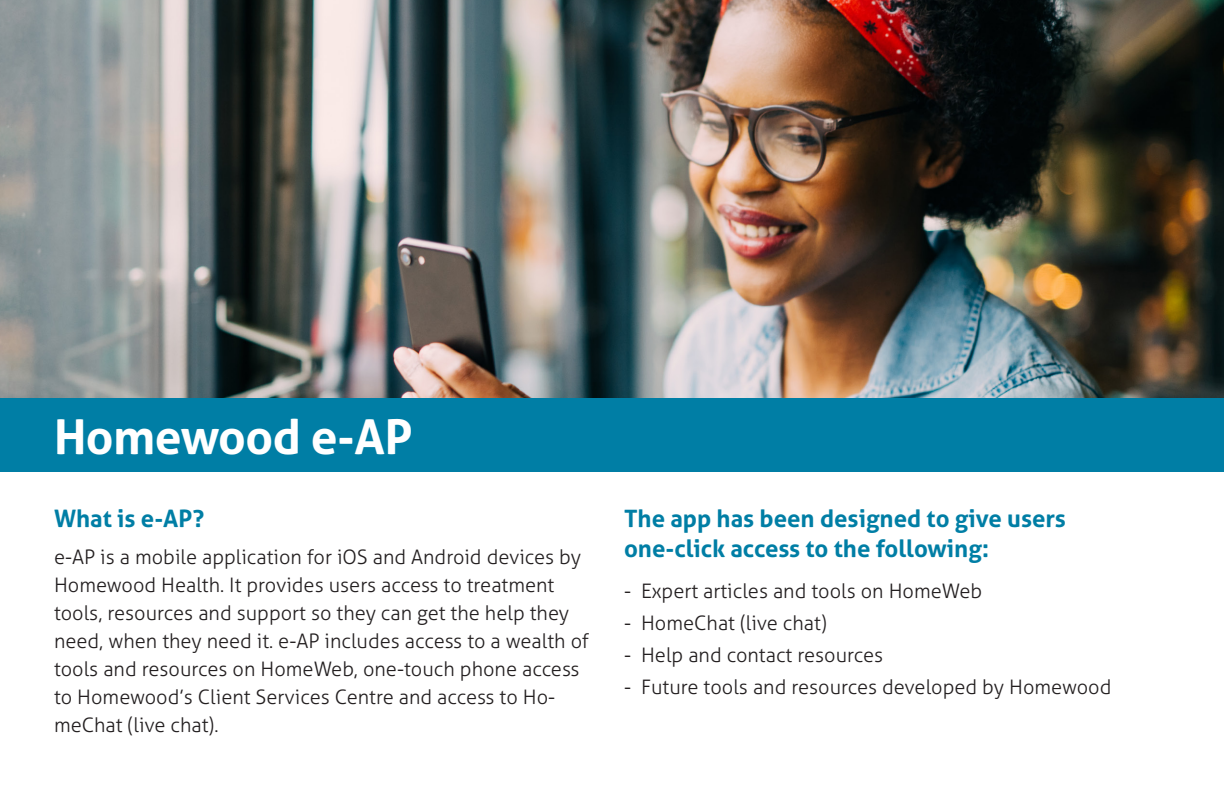
<style>
.page{position:relative;width:1224px;height:792px;background:#fff}
.page>*{position:absolute;margin:0;border:0;box-sizing:border-box;transform-origin:0 0}
.t1{font:700 48px "Aller";letter-spacing:-.01em;color:#fff}
.t2{font:700 24px/30px "Aller";color:#007ea5}
.t3{font:300 20px/28px "Aller";color:#231f20}
</style>
<div class="page">
<img style="left:0;top:0;width:1224px;height:398px">
<div style="left:0;top:398px;width:1224px;height:74px;background:#007ea5"></div>
<h1 class="t1" style="left:54px;top:407px;width:360px">Homewood e-AP</h1>
<p class="t2" style="left:54px;top:503px;width:152px">What is e-AP?</p>
<p class="t3" style="left:54px;top:543px;width:536px">e-AP is a mobile application for iOS and Android devices by Homewood Health. It provides users access to treatment tools, resources and support so they can get the help they need, when they need it. e-AP includes access to a wealth of tools and resources on HomeWeb, one-touch phone access to Homewood’s Client Services Centre and access to Ho&shy;meChat (live chat).</p>
<p class="t2" style="left:624px;top:503px;width:443px">The app has been designed to give users one-click access to the following:</p>
<p class="t3" style="left:624px;top:577px;width:360px">- Expert articles and tools on HomeWeb</p>
<p class="t3" style="left:624px;top:609px;width:204px">- HomeChat (live chat)</p>
<p class="t3" style="left:624px;top:641px;width:261px">- Help and contact resources</p>
<p class="t3" style="left:624px;top:673px;width:489px">- Future tools and resources developed by Homewood</p>
</div>
